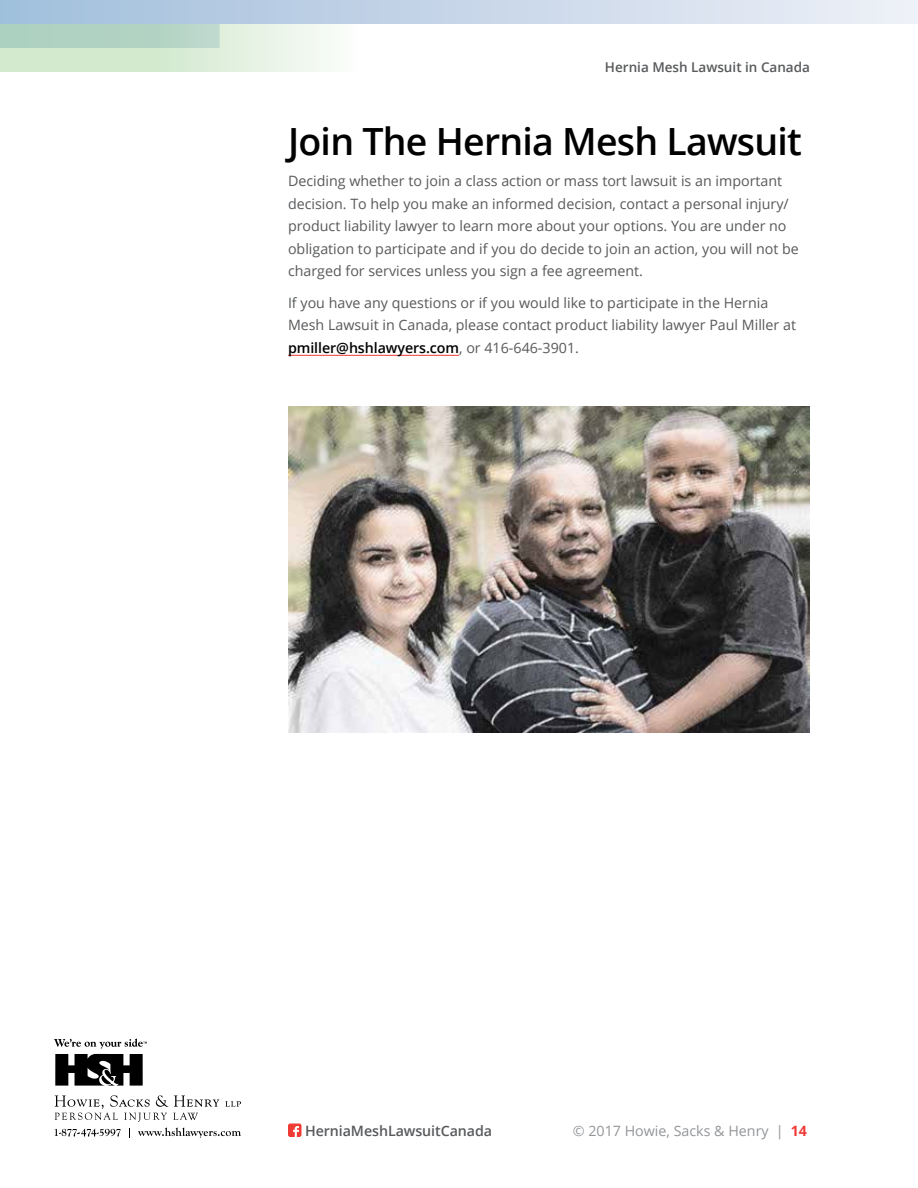
<style>
.page{position:relative;width:918px;height:1188px;background:#fff}
.page>*{position:absolute;margin:0;border:0;box-sizing:border-box;transform-origin:0 0}
.t1{font:600 37.5px "Open Sans";letter-spacing:-.02em;color:#000}
.t2{font:14.25px/22.5px "Open Sans";color:#58595b}
.t3{font:14.25px "Open Sans";color:#939598}
.t4{font:600 14.25px "Open Sans";letter-spacing:-.005em;color:#58595b}
.t5{font:600 13.5px "Open Sans";color:#58595b}
.s1{font-weight:600;color:#000}
.s2{font-weight:700;color:#ef3b36}
</style>
<div class="page">
<svg style="left:54px;top:1039px;width:93px;height:47px"></svg>
<svg style="left:225px;top:1101px;width:16px;height:6px"></svg>
<svg style="left:55px;top:1095px;width:164px;height:27px"></svg>
<svg style="left:55px;top:1129px;width:66px;height:8px"></svg>
<svg style="left:138px;top:1128px;width:103px;height:10px"></svg>
<svg style="left:288px;top:1124px;width:14px;height:13px"></svg>
<hr style="left:288px;top:355px;width:171px;height:1px;background:#ef3b36">
<img style="left:288px;top:407px;width:522px;height:326px">
<svg style="left:0;top:0;width:918px;height:24px;background:#c7d6e8"></svg>
<svg style="left:0;top:24px;width:327px;height:48px;background:#d0e5d4"></svg>
<p class="t5" style="left:605px;top:58px;width:207px">Hernia Mesh Lawsuit in Canada</p>
<h1 class="t1" style="left:288px;top:115px;width:516px">Join The Hernia Mesh Lawsuit</h1>
<p class="t2" style="left:288px;top:169px;width:512px">Deciding whether to join a class action or mass tort lawsuit is an important decision. To help you make an informed decision, contact a personal injury/ product liability lawyer to learn more about your options. You are under no obligation to participate and if you do decide to join an action, you will not be charged for services unless you sign a fee agreement.</p>
<p class="t2" style="left:288px;top:291px;width:510px">If you have any questions or if you would like to participate in the Hernia<br>Mesh Lawsuit in Canada, please contact product liability lawyer Paul Miller at <span class="s1">pmiller@hshlawyers.com</span>, or 416‑646‑3901.</p>
<p class="t4" style="left:305px;top:1121px;width:189px">HerniaMeshLawsuitCanada</p>
<p class="t3" style="left:573px;top:1121px;width:236px">© 2017 Howie, Sacks &amp; Henry | <span class="s2">14</span></p>
</div>
